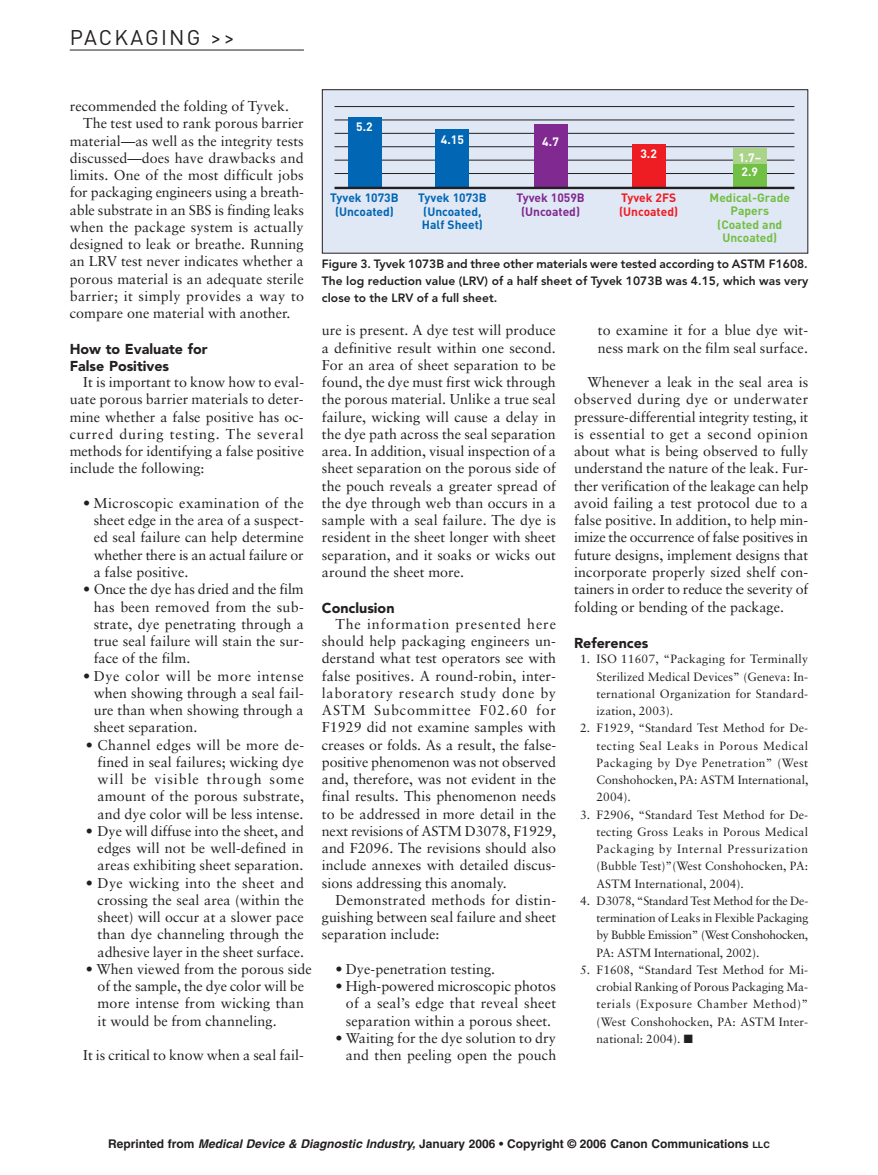
<style>
.page{position:relative;width:878px;height:1175px;background:#fff}
.page>*{position:absolute;margin:0;border:0;box-sizing:border-box;transform-origin:0 0}
.t1{font:21px "DIN";letter-spacing:.105em;color:#231f20}
.t2{font:14.25px/17.2px "Sabon";letter-spacing:.005em;color:#231f20;text-align:justify}
.t3{font:900 14.25px/17.2px "Avenir";color:#231f20}
.t4{font:14.25px "Sabon";letter-spacing:.025em;color:#231f20}
.t5{font:12px/17.2px "Sabon";letter-spacing:.005em;color:#231f20;text-align:justify}
.t6{font:800 12px/17.2px "Avenir";letter-spacing:.005em;color:#231f20;text-align:justify}
.t7{font:700 12px "Helvetica";color:#231f20}
.t8{font:700 12px/13.5px "DIN";color:#0166b3;text-align:center}
.t9{font:700 12px/13.5px "DIN";color:#71bf44;text-align:center}
.t10{font:700 12px/13.6px "DIN";color:#fff}
.t11{font:700 12px/13.5px "DIN";color:#802990;text-align:center}
.t12{font:700 12px/13.5px "DIN";color:#ee1d23}
.s1{font-style:italic}
.s2{font-size:9px}
</style>
<div class="page">
<hr style="left:70px;top:50px;width:234px;height:1px;background:#231f20">
<div style="left:322px;top:90px;width:485px;height:163px;background:#e1e8f5"></div>
<div style="left:322px;top:89px;width:486px;height:164px;border:1px solid #231f20"></div>
<hr style="left:334px;top:106px;width:460px;height:1px;background:#231f20">
<hr style="left:334px;top:120px;width:460px;height:1px;background:#231f20">
<hr style="left:334px;top:133px;width:460px;height:1px;background:#231f20">
<hr style="left:334px;top:146px;width:460px;height:1px;background:#231f20">
<hr style="left:334px;top:160px;width:460px;height:1px;background:#231f20">
<hr style="left:334px;top:173px;width:460px;height:1px;background:#231f20">
<div style="left:632px;top:144px;width:33px;height:43px;background:#ee1d23"></div>
<div style="left:534px;top:124px;width:33px;height:63px;background:#802990"></div>
<div style="left:348px;top:117px;width:33px;height:70px;background:#0166b3"></div>
<div style="left:436px;top:130px;width:33px;height:57px;background:#0166b3"></div>
<div style="left:733px;top:148px;width:33px;height:17px;background:#aad489"></div>
<div style="left:733px;top:164px;width:33px;height:23px;background:#71bf44"></div>
<hr style="left:334px;top:187px;width:460px;height:2px;background:#231f20">
<h1 class="t1" style="left:70px;top:30px;width:166px">PACKAGING &gt;&gt;</h1>
<p class="t2" style="left:70px;top:99px;width:221px">recommended the folding of Tyvek.</p>
<p class="t2" style="left:83px;top:116px;width:222px">The test used to rank porous barrier</p>
<p class="t2" style="left:70px;top:133px;width:235px">material—as well as the integrity tests</p>
<p class="t2" style="left:70px;top:150px;width:235px">discussed—does have drawbacks and</p>
<p class="t2" style="left:70px;top:168px;width:235px">limits. One of the most difficult jobs</p>
<p class="t2" style="left:70px;top:185px;width:236px">for packaging engineers using a breath-</p>
<p class="t2" style="left:70px;top:202px;width:236px">able substrate in an SBS is finding leaks</p>
<p class="t2" style="left:70px;top:219px;width:235px">when the package system is actually</p>
<p class="t2" style="left:70px;top:237px;width:235px">designed to leak or breathe. Running</p>
<p class="t2" style="left:70px;top:254px;width:235px">an LRV test never indicates whether a</p>
<p class="t2" style="left:70px;top:271px;width:235px">porous material is an adequate sterile</p>
<p class="t4" style="left:70px;top:290px;width:236px">barrier; it simply provides a way to</p>
<p class="t2" style="left:70px;top:306px;width:222px">compare one material with another.</p>
<p class="t3" style="left:70px;top:342px;width:139px">How to Evaluate for<br>False Positives</p>
<p class="t2" style="left:70px;top:375px;width:236px;text-indent:14px">It is important to know how to eval&shy;uate porous barrier materials to deter&shy;mine whether a false positive has oc&shy;curred during testing. The several methods for identifying a false positive include the following:</p>
<p class="t2" style="left:94px;top:495px;width:212px;text-indent:-10px">• Microscopic examination of the sheet edge in the area of a suspect&shy;ed seal failure can help determine whether there is an actual failure or a false positive.</p>
<p class="t2" style="left:94px;top:582px;width:212px;text-indent:-10px">• Once the dye has dried and the film has been removed from the sub&shy;strate, dye penetrating through a true seal failure will stain the sur&shy;face of the film.</p>
<p class="t2" style="left:94px;top:668px;width:212px;text-indent:-10px">• Dye color will be more intense when showing through a seal fail&shy;ure than when showing through a sheet separation.</p>
<p class="t2" style="left:98px;top:737px;width:208px;text-indent:-12px">• Channel edges will be more de&shy;fined in seal failures; wicking dye will be visible through some amount of the porous substrate, and dye color will be less intense.</p>
<p class="t2" style="left:98px;top:823px;width:208px;text-indent:-12px">• Dye will diffuse into the sheet, and edges will not be well-defined in areas exhibiting sheet separation.</p>
<p class="t2" style="left:98px;top:875px;width:208px;text-indent:-12px">• Dye wicking into the sheet and crossing the seal area (within the sheet) will occur at a slower pace than dye channeling through the adhesive layer in the sheet surface.</p>
<p class="t2" style="left:98px;top:961px;width:216px;text-align:left;text-indent:-12px">• When viewed from the porous side of the sample, the dye color will be more intense from wicking than it would be from channeling.</p>
<p class="t2" style="left:83px;top:1047px;width:222px">It is critical to know when a seal fail-</p>
<p class="t10" style="left:356px;top:121px;width:18px">5.2</p>
<p class="t8" style="left:330px;top:192px;width:70px">Tyvek 1073B (Uncoated)</p>
<p class="t10" style="left:441px;top:134px;width:24px">4.15</p>
<p class="t10" style="left:542px;top:136px;width:18px">4.7</p>
<p class="t10" style="left:640px;top:148px;width:18px">3.2</p>
<p class="t12" style="left:619px;top:192px;width:60px">Tyvek 2FS (Uncoated)</p>
<p class="t10" style="left:738px;top:152px;width:24px">1.7–<br>2.9</p>
<p class="t8" style="left:418px;top:192px;width:70px">Tyvek 1073B (Uncoated,<br>Half Sheet)</p>
<p class="t9" style="left:709px;top:192px;width:82px">Medical-Grade<br>Papers (Coated and<br>Uncoated)</p>
<p class="t11" style="left:516px;top:192px;width:70px">Tyvek 1059B (Uncoated)</p>
<p class="t6" style="left:322px;top:256px;width:488px">Figure 3. Tyvek 1073B and three other materials were tested according to ASTM F1608.<br>The log reduction value (LRV) of a half sheet of Tyvek 1073B was 4.15, which was very close to the LRV of a full sheet.</p>
<p class="t2" style="left:322px;top:323px;width:235px">ure is present. A dye test will produce a definitive result within one second.<br>For an area of sheet separation to be found, the dye must first wick through the porous material. Unlike a true seal failure, wicking will cause a delay in the dye path across the seal separation area. In addition, visual inspection of a sheet separation on the porous side of the pouch reveals a greater spread of the dye through web than occurs in a sample with a seal failure. The dye is resident in the sheet longer with sheet separation, and it soaks or wicks out around the sheet more.</p>
<p class="t3" style="left:322px;top:600px;width:74px">Conclusion</p>
<p class="t2" style="left:322px;top:616px;width:236px;text-indent:14px">The information presented here should help packaging engineers un&shy;derstand what test operators see with false positives. A round-robin, inter&shy;laboratory research study done by ASTM Subcommittee F02.60 for F1929 did not examine samples with creases or folds. As a result, the false&shy;positive phenomenon was not observed and, therefore, was not evident in the final results. This phenomenon needs to be addressed in more detail in the next revisions of ASTM D3078, F1929, and F2096. The revisions should also include annexes with detailed discus&shy;sions addressing this anomaly.</p>
<p class="t2" style="left:322px;top:892px;width:236px;text-indent:14px">Demonstrated methods for distin&shy;guishing between seal failure and sheet separation include:</p>
<p class="t2" style="left:335px;top:961px;width:161px">• Dye-penetration testing.</p>
<p class="t2" style="left:346px;top:978px;width:212px;text-indent:-10px">• High-powered microscopic photos of a seal’s edge that reveal sheet separation within a porous sheet.</p>
<p class="t2" style="left:335px;top:1030px;width:222px;text-align:right">• Waiting for the dye solution to dry and then peeling open the pouch</p>
<p class="t2" style="left:598px;top:323px;width:212px">to examine it for a blue dye wit&shy;ness mark on the film seal surface.</p>
<p class="t2" style="left:574px;top:375px;width:236px;text-indent:14px">Whenever a leak in the seal area is observed during dye or underwater pressure-differential integrity testing, it is essential to get a second opinion about what is being observed to fully understand the nature of the leak. Fur&shy;ther verification of the leakage can help avoid failing a test protocol due to a false positive. In addition, to help min&shy;imize the occurrence of false positives in future designs, implement designs that incorporate properly sized shelf con&shy;tainers in order to reduce the severity of folding or bending of the package.</p>
<p class="t3" style="left:574px;top:635px;width:76px">References</p>
<p class="t5" style="left:596px;top:651px;width:213px;text-indent:-16px">1. ISO 11607, “Packaging for Terminally Sterilized Medical Devices” (Geneva: In&shy;ternational Organization for Standard&shy;ization, 2003).</p>
<p class="t5" style="left:596px;top:720px;width:213px;text-indent:-16px">2. F1929, “Standard Test Method for De&shy;tecting Seal Leaks in Porous Medical Packaging by Dye Penetration” (West Conshohocken, PA: ASTM International, 2004).</p>
<p class="t5" style="left:596px;top:806px;width:213px;text-indent:-16px">3. F2906, “Standard Test Method for De&shy;tecting Gross Leaks in Porous Medical Packaging by Internal Pressurization (Bubble Test)”(West Conshohocken, PA:<br>ASTM International, 2004).</p>
<p class="t5" style="left:596px;top:893px;width:213px;text-indent:-16px">4. D3078, “Standard Test Method for the De&shy;termination of Leaks in Flexible Packaging by Bubble Emission” (West Conshohocken, PA: ASTM International, 2002).</p>
<p class="t5" style="left:596px;top:962px;width:213px;text-indent:-16px">5. F1608, “Standard Test Method for Mi&shy;crobial Ranking of Porous Packaging Ma&shy;terials (Exposure Chamber Method)” (West Conshohocken, PA: ASTM Inter&shy;national: 2004). ■</p>
<p class="t7" style="left:108px;top:1138px;width:663px">Reprinted from <span class="s1">Medical Device &amp; Diagnostic Industry,</span> January 2006 • Copyright © 2006 Canon Communications <span class="s2">LLC</span></p>
</div>
